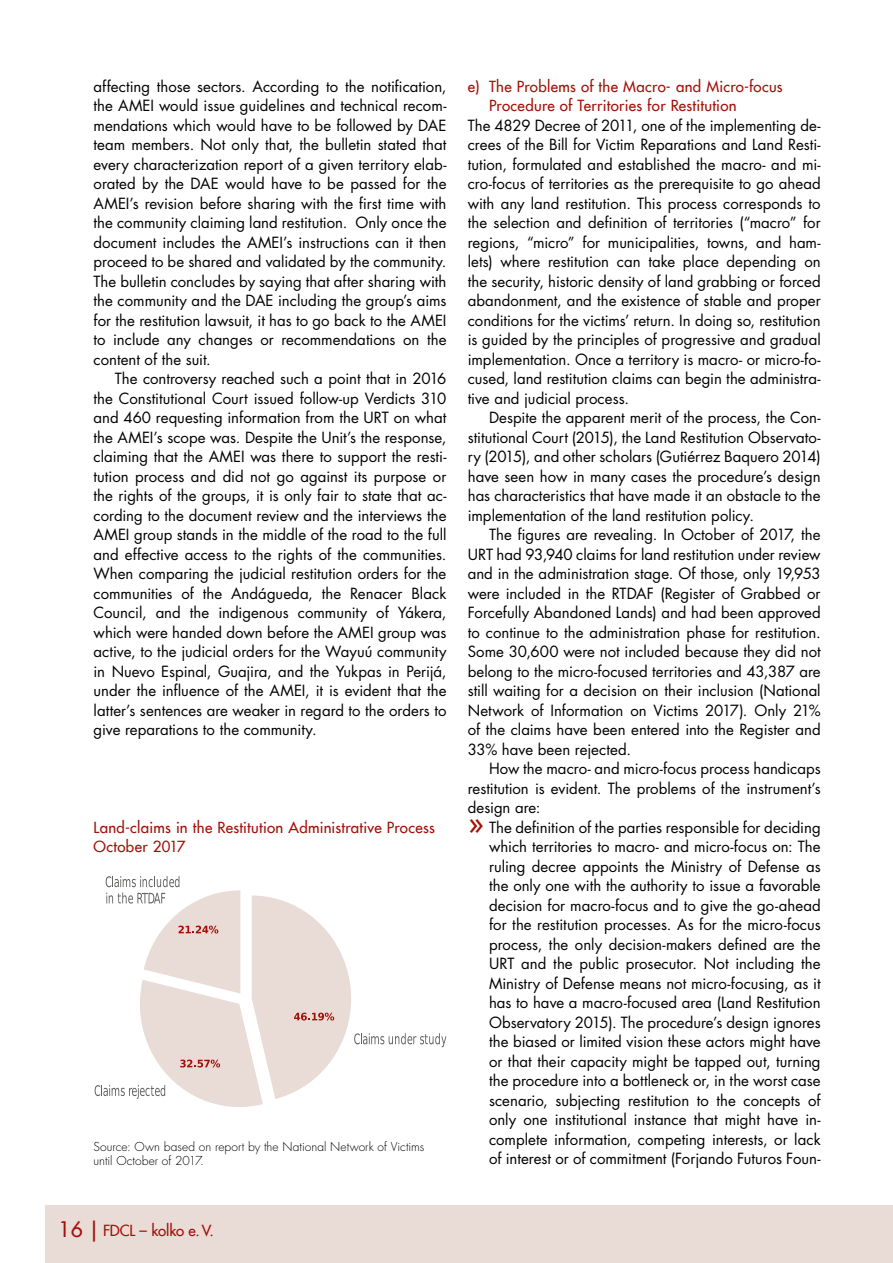
<style>
.page{position:relative;width:893px;height:1263px;background:#fff}
.page>*{position:absolute;margin:0;border:0;box-sizing:border-box;transform-origin:0 0}
.t1{font:15px/19.5px "Futura Std";color:#000;text-align:justify}
.t2{font:500 15px/19.5px "Futura Com";letter-spacing:.02em;color:#a31008}
.t3{font:500 15px "Futura Com";letter-spacing:-.015em;color:#a31008}
.t4{font:300 12px/14.4px "Futura Std";letter-spacing:.005em;color:#000}
.s1{font-size:21px}
.s2{font-size:33px;color:#a31008}
</style>
<div class="page">
<div style="left:45px;top:1205px;width:848px;height:58px;background:#e9dbd5"></div>
<svg style="left:95px;top:876px;width:351px;height:231px"></svg>
<p class="t1" style="left:94px;top:77px;width:354px">affecting those sectors. According to the notification, the AMEI would issue guidelines and technical recom&shy;mendations which would have to be followed by DAE team members. Not only that, the bulletin stated that every characterization report of a given territory elab&shy;orated by the DAE would have to be passed for the AMEI’s revision before sharing with the first time with the community claiming land restitution. Only once the document includes the AMEI’s instructions can it then proceed to be shared and validated by the community.<br>The bulletin concludes by saying that after sharing with the community and the DAE including the group’s aims for the restitution lawsuit, it has to go back to the AMEI to include any changes or recommendations on the content of the suit.</p>
<p class="t1" style="left:94px;top:369px;width:354px;text-indent:21px">The controversy reached such a point that in 2016 the Constitutional Court issued follow-up Verdicts 310 and 460 requesting information from the URT on what the AMEI’s scope was. Despite the Unit’s the response, claiming that the AMEI was there to support the resti&shy;tution process and did not go against its purpose or the rights of the groups, it is only fair to state that ac&shy;cording to the document review and the interviews the AMEI group stands in the middle of the road to the full and effective access to the rights of the communities.<br>When comparing the judicial restitution orders for the communities of the Andágueda, the Renacer Black Council, and the indigenous community of Yákera, which were handed down before the AMEI group was active, to the judicial orders for the Wayuú community in Nuevo Espinal, Guajira, and the Yukpas in Perijá, under the influence of the AMEI, it is evident that the latter’s sentences are weaker in regard to the orders to give reparations to the community.</p>
<p class="t2" style="left:94px;top:817px;width:343px">Land-claims in the Restitution Administrative Process<br>October 2017</p>
<p class="t4" style="left:94px;top:1139px;width:332px">Source: Own based on report by the National Network of Victims until October of 2017.</p>
<p class="t3" style="left:59px;top:1220px;width:157px"><span class="s1">16 |</span> FDCL – kolko e.V.</p>
<p class="t2" style="left:489px;top:76px;width:295px;text-indent:-21px">e) The Problems of the Macro- and Micro-focus<br>Procedure of Territories for Restitution</p>
<p class="t1" style="left:468px;top:116px;width:354px">The 4829 Decree of 2011, one of the implementing de&shy;crees of the Bill for Victim Reparations and Land Resti&shy;tution, formulated and established the macro- and mi&shy;cro-focus of territories as the prerequisite to go ahead with any land restitution. This process corresponds to the selection and definition of territories (“macro” for regions, “micro” for municipalities, towns, and ham&shy;lets) where restitution can take place depending on the security, historic density of land grabbing or forced abandonment, and the existence of stable and proper conditions for the victims’ return. In doing so, restitution is guided by the principles of progressive and gradual implementation. Once a territory is macro- or micro-fo&shy;cused, land restitution claims can begin the administra&shy;tive and judicial process.</p>
<p class="t1" style="left:468px;top:408px;width:354px;text-indent:21px">Despite the apparent merit of the process, the Con&shy;stitutional Court (2015), the Land Restitution Observato&shy;ry (2015), and other scholars (Gutiérrez Baquero 2014) have seen how in many cases the procedure’s design has characteristics that have made it an obstacle to the implementation of the land restitution policy.</p>
<p class="t1" style="left:468px;top:525px;width:354px;text-indent:21px">The figures are revealing. In October of 2017, the URT had 93,940 claims for land restitution under review and in the administration stage. Of those, only 19,953 were included in the RTDAF (Register of Grabbed or Forcefully Abandoned Lands) and had been approved to continue to the administration phase for restitution.<br>Some 30,600 were not included because they did not belong to the micro-focused territories and 43,387 are still waiting for a decision on their inclusion (National Network of Information on Victims 2017). Only 21% of the claims have been entered into the Register and 33% have been rejected.</p>
<p class="t1" style="left:489px;top:759px;width:333px">How the macro- and micro-focus process handicaps</p>
<p class="t1" style="left:468px;top:779px;width:354px">restitution is evident. The problems of the instrument’s</p>
<p class="t1" style="left:468px;top:798px;width:74px">design are:</p>
<p class="t1" style="left:468px;top:818px;width:354px"><span class="s2">»</span> The definition of the parties responsible for deciding</p>
<p class="t1" style="left:489px;top:837px;width:333px">which territories to macro- and micro-focus on: The</p>
<p class="t1" style="left:489px;top:857px;width:333px">ruling decree appoints the Ministry of Defense as</p>
<p class="t1" style="left:489px;top:876px;width:333px">the only one with the authority to issue a favorable</p>
<p class="t1" style="left:489px;top:896px;width:333px">decision for macro-focus and to give the go-ahead</p>
<p class="t1" style="left:489px;top:915px;width:333px">for the restitution processes. As for the micro-focus</p>
<p class="t1" style="left:489px;top:935px;width:333px">process, the only decision-makers defined are the</p>
<p class="t1" style="left:489px;top:954px;width:333px">URT and the public prosecutor. Not including the</p>
<p class="t1" style="left:489px;top:974px;width:333px">Ministry of Defense means not micro-focusing, as it</p>
<p class="t1" style="left:489px;top:993px;width:333px">has to have a macro-focused area (Land Restitution</p>
<p class="t1" style="left:489px;top:1013px;width:333px">Observatory 2015). The procedure’s design ignores</p>
<p class="t1" style="left:489px;top:1032px;width:333px">the biased or limited vision these actors might have</p>
<p class="t1" style="left:489px;top:1052px;width:333px">or that their capacity might be tapped out, turning</p>
<p class="t1" style="left:489px;top:1071px;width:333px">the procedure into a bottleneck or, in the worst case</p>
<p class="t1" style="left:489px;top:1091px;width:333px">scenario, subjecting restitution to the concepts of</p>
<p class="t1" style="left:489px;top:1110px;width:333px">only one institutional instance that might have in-</p>
<p class="t1" style="left:489px;top:1130px;width:333px">complete information, competing interests, or lack</p>
<p class="t1" style="left:489px;top:1149px;width:333px">of interest or of commitment (Forjando Futuros Foun-</p>
</div>
